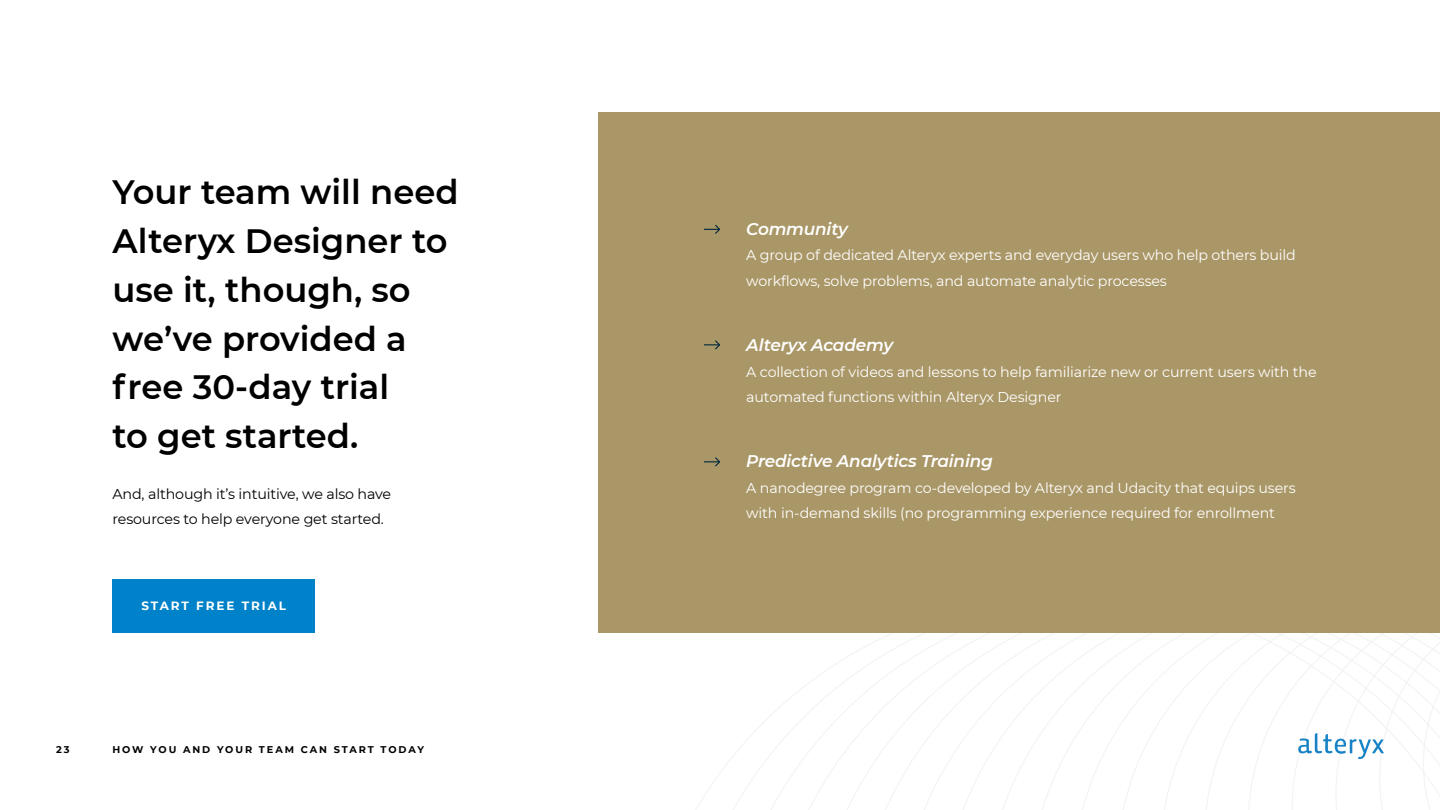
<style>
.page{position:relative;width:1440px;height:810px;background:#fff}
.page>*{position:absolute;margin:0;border:0;box-sizing:border-box;transform-origin:0 0}
.t1{font:600 33.75px/48.8px "Montserrat";color:#000}
.Callout{font:italic 600 16.88px "Montserrat";letter-spacing:-.01em;color:#fff}
.Body{font:14.25px/25.5px "Montserrat";letter-spacing:-.01em;color:#fff}
.Body-2{font:14.25px/25.5px "Montserrat";letter-spacing:-.01em;color:#000}
.CTA{font:700 12px "Montserrat";letter-spacing:.16em;color:#fff}
.Wayfinding_Text{font:700 9.75px "Montserrat";letter-spacing:.2em;color:#000}
</style>
<div class="page">
<svg style="left:696px;top:633px;width:744px;height:177px"></svg>
<div style="left:112px;top:579px;width:203px;height:54px;background:#0082ca"></div>
<div style="left:598px;top:112px;width:842px;height:521px;background:#aa9767"></div>
<svg style="left:704px;top:224px;width:16px;height:10px"></svg>
<svg style="left:704px;top:457px;width:16px;height:10px"></svg>
<svg style="left:704px;top:340px;width:16px;height:10px"></svg>
<svg style="left:1298px;top:733px;width:86px;height:26px"></svg>
<h1 class="t1" style="left:112px;top:167px;width:348px">Your team will need<br>Alteryx Designer to use it, though, so we’ve provided a free 30-day trial<br>to get started.</h1>
<p class="Body-2" style="left:112px;top:480px;width:280px">And, although it’s intuitive, we also have resources to help everyone get started.</p>
<p class="CTA" style="left:141px;top:597px;width:146px">START FREE TRIAL</p>
<p class="Wayfinding_Text" style="left:56px;top:742px;width:15px">23</p>
<p class="Wayfinding_Text" style="left:112px;top:743px;width:313px">HOW YOU AND YOUR TEAM CAN START TODAY</p>
<h1 class="Callout" style="left:746px;top:217px;width:103px">Community</h1>
<p class="Body" style="left:746px;top:242px;width:551px">A group of dedicated Alteryx experts and everyday users who help others build workflows, solve problems, and automate analytic processes</p>
<p class="Callout" style="left:746px;top:333px;width:148px">Alteryx Academy</p>
<p class="Body" style="left:746px;top:358px;width:572px">A collection of videos and lessons to help familiarize new or current users with the automated functions within Alteryx Designer</p>
<p class="Callout" style="left:746px;top:449px;width:248px">Predictive Analytics Training</p>
<p class="Body" style="left:746px;top:474px;width:551px">A nanodegree program co-developed by Alteryx and Udacity that equips users with in-demand skills (no programming experience required for enrollment</p>
</div>
